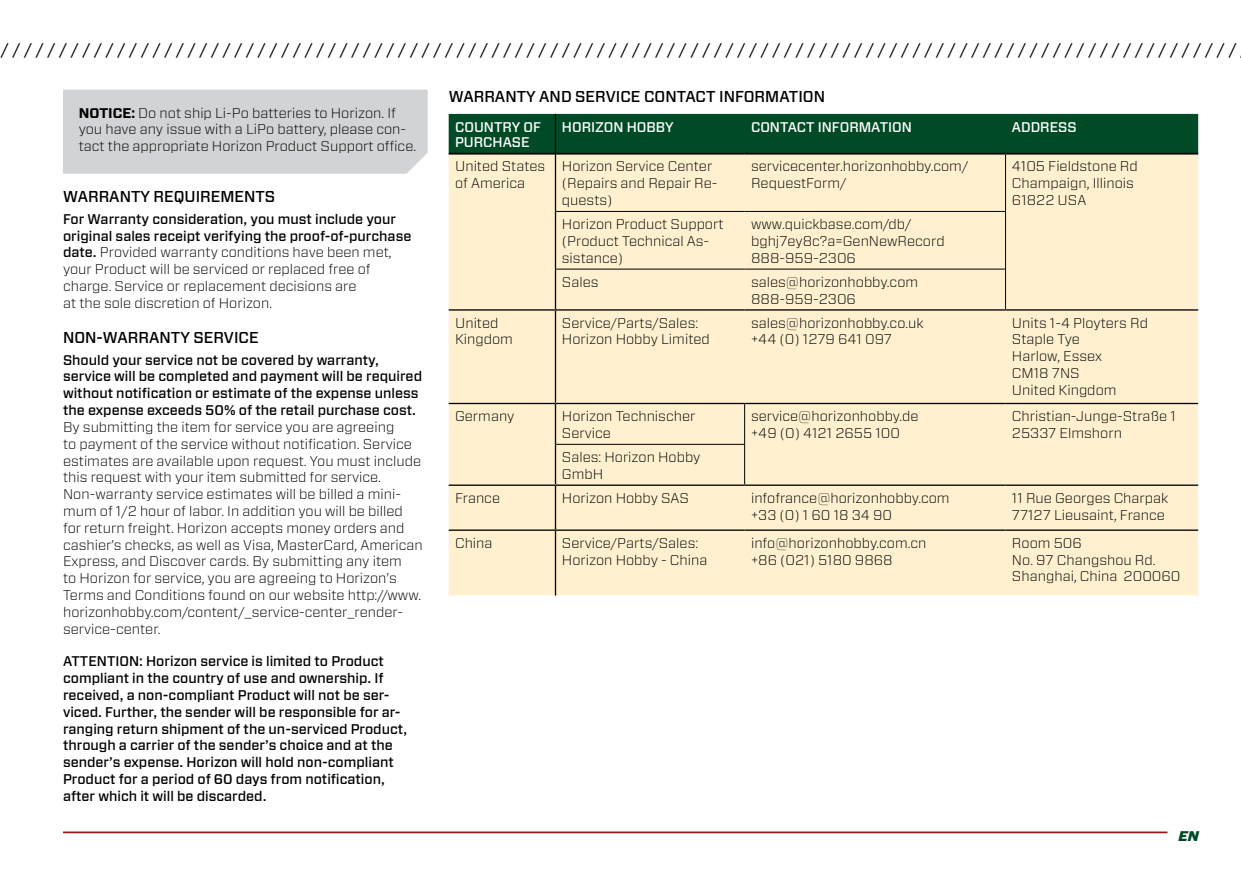
<style>
.page{position:relative;width:1241px;height:874px;background:#fff}
.page>*{position:absolute;margin:0;border:0;box-sizing:border-box;transform-origin:0 0}
.t1{font:16.62px "Forza";color:#000}
.t2{font:500 15.75px "Forza";color:#000}
.t3{font:300 14px/16.8px "Forza";color:#000}
.t4{font:500 14px/16.8px "Forza";color:#000}
.t5{font:500 14px/15.8px "Forza";color:#fff}
.t6{font:italic 900 14px "Forza";color:#004a26}
.s1{font-weight:700}
.s2{font-weight:500}
</style>
<div class="page">
<hr style="left:63px;top:831px;width:1104px;height:1px;background:#9c171a">
<div style="left:63px;top:90px;width:364px;height:84px;background:#d1d3d4"></div>
<div style="left:448px;top:114px;width:749px;height:39px;background:#004a26"></div>
<div style="left:448px;top:154px;width:749px;height:441px;background:#fff1d0"></div>
<hr style="left:448px;top:153px;width:106px;height:1px;background:#000">
<hr style="left:556px;top:153px;width:188px;height:1px;background:#000">
<hr style="left:744px;top:153px;width:261px;height:1px;background:#000">
<hr style="left:1005px;top:153px;width:192px;height:1px;background:#000">
<hr style="left:744px;top:211px;width:261px;height:1px;background:#000">
<hr style="left:556px;top:211px;width:188px;height:1px;background:#000">
<hr style="left:556px;top:269px;width:188px;height:1px;background:#000">
<hr style="left:744px;top:269px;width:261px;height:1px;background:#000">
<hr style="left:556px;top:444px;width:188px;height:1px;background:#000">
<hr style="left:1005px;top:154px;width:1px;height:57px;background:#000">
<hr style="left:1005px;top:211px;width:1px;height:58px;background:#000">
<hr style="left:1005px;top:269px;width:1px;height:40px;background:#000">
<hr style="left:744px;top:404px;width:1px;height:40px;background:#000">
<hr style="left:744px;top:444px;width:1px;height:40px;background:#000">
<hr style="left:448px;top:309px;width:107px;height:1px;background:#000">
<hr style="left:555px;top:309px;width:189px;height:1px;background:#000">
<hr style="left:744px;top:309px;width:261px;height:1px;background:#000">
<hr style="left:1005px;top:309px;width:192px;height:1px;background:#000">
<hr style="left:448px;top:402px;width:107px;height:2px;background:#000">
<hr style="left:555px;top:402px;width:189px;height:2px;background:#000">
<hr style="left:744px;top:402px;width:261px;height:2px;background:#000">
<hr style="left:1005px;top:402px;width:192px;height:2px;background:#000">
<hr style="left:448px;top:484px;width:107px;height:1px;background:#000">
<hr style="left:555px;top:484px;width:189px;height:1px;background:#000">
<hr style="left:744px;top:484px;width:261px;height:1px;background:#000">
<hr style="left:1005px;top:484px;width:192px;height:1px;background:#000">
<hr style="left:448px;top:529px;width:107px;height:1px;background:#000">
<hr style="left:555px;top:529px;width:189px;height:1px;background:#000">
<hr style="left:744px;top:529px;width:261px;height:1px;background:#000">
<hr style="left:1005px;top:529px;width:192px;height:1px;background:#000">
<hr style="left:554px;top:114px;width:2px;height:40px;background:#000">
<hr style="left:554px;top:154px;width:2px;height:57px;background:#000">
<hr style="left:554px;top:211px;width:2px;height:58px;background:#000">
<hr style="left:554px;top:269px;width:2px;height:40px;background:#000">
<hr style="left:554px;top:310px;width:2px;height:92px;background:#000">
<hr style="left:554px;top:404px;width:2px;height:40px;background:#000">
<hr style="left:554px;top:444px;width:2px;height:40px;background:#000">
<hr style="left:554px;top:485px;width:2px;height:44px;background:#000">
<hr style="left:554px;top:530px;width:2px;height:65px;background:#000">
<p class="t1" style="left:1px;top:38px;width:1237px">/ / / / / / / / / / / / / / / / / / / / / / / / / / / / / / / / / / / / / / / / / / / / / / / / / / / / / / / / / / / / / / / / / / / / / / / / / / / / / / / / / / / / / / / / / / / / / / / / / / / / / / / / / /</p>
<p class="t3" style="left:79px;top:104px;width:339px"><span class="s1">NOTICE:</span> Do not ship Li-Po batteries to Horizon. If you have any issue with a LiPo battery, please con&shy;tact the appropriate Horizon Product Support office.</p>
<p class="t2" style="left:63px;top:186px;width:212px">Warranty Requirem ents</p>
<p class="t3" style="left:63px;top:210px;width:350px"><span class="s2">For Warranty consideration, you must include your original sales receipt verifying the proof-of-purchase date.</span> Provided warranty conditions have been met, your Product will be serviced or replaced free of charge. Service or replacement decisions are<br>at the sole discretion of Horizon.</p>
<p class="t2" style="left:63px;top:326px;width:197px">N on-Warranty Service</p>
<p class="t4" style="left:63px;top:351px;width:360px">Should your service not be covered by warranty, service will be completed and payment will be required without notification or estimate of the expense unless the expense exceeds 50% of the retail purchase cost.</p>
<p class="t3" style="left:63px;top:418px;width:361px">By submitting the item for service you are agreeing<br>to payment of the service without notification. Service estimates are available upon request. You must include this request with your item submitted for service.<br>Non-warranty service estimates will be billed a mini&shy;mum of 1/2 hour of labor. In addition you will be billed for return freight. Horizon accepts money orders and cashier’s checks, as well as Visa, MasterCard, American Express, and Discover cards. By submitting any item<br>to Horizon for service, you are agreeing to Horizon’s Terms and Conditions found on our website http://www. horizonhobby.com/content/_service-center_render&shy;service-center.</p>
<p class="t4" style="left:63px;top:652px;width:10px">ATTENTION</p>
<p class="t4" style="left:63px;top:652px;width:345px;text-indent:76px">: Horizon service is limited to Product compliant in the country of use and ownership. If received, a non-compliant Product will not be ser&shy;viced. Further, the sender will be responsible for ar&shy;ranging return shipment of the un-serviced Product, through a carrier of the sender’s choice and at the sender’s expense. Horizon will hold non-compliant Product for a period of 60 days from notification, after which it will be discarded.</p>
<p class="t2" style="left:448px;top:86px;width:378px">warranty and service Contact I nformation</p>
<p class="t5" style="left:455px;top:119px;width:87px">Country of<br>Purchase</p>
<p class="t5" style="left:562px;top:119px;width:113px">Horizon Hobby</p>
<p class="t5" style="left:751px;top:119px;width:162px">Contact I nformation</p>
<p class="t5" style="left:1011px;top:119px;width:56px">Address</p>
<p class="t3" style="left:455px;top:158px;width:92px">United States of America</p>
<p class="t3" style="left:562px;top:158px;width:157px">Horizon Service Center (Repairs and Repair Re&shy;quests)</p>
<p class="t3" style="left:751px;top:158px;width:219px">servicecenter.horizonhobby.com/<br>RequestForm/</p>
<p class="t3" style="left:1011px;top:158px;width:127px">4105 Fieldstone Rd<br>Champaign, Illinois<br>61822 USA</p>
<p class="t3" style="left:562px;top:215px;width:163px">Horizon Product Support (Product Technical As&shy;sistance)</p>
<p class="t3" style="left:751px;top:215px;width:195px">www.quickbase.com/db/ bghj7ey8c?a=GenNewRecord<br>888-959-2306</p>
<p class="t3" style="left:562px;top:273px;width:38px">Sales</p>
<p class="t3" style="left:751px;top:273px;width:169px">sales@horizonhobby.com<br>888-959-2306</p>
<p class="t3" style="left:455px;top:314px;width:59px">United<br>Kingdom</p>
<p class="t3" style="left:562px;top:314px;width:149px">Service/Parts/Sales:<br>Horizon Hobby Limited</p>
<p class="t3" style="left:751px;top:314px;width:174px">sales@horizonhobby.co.uk +44 (0) 1279 641 097</p>
<p class="t3" style="left:1011px;top:314px;width:137px">Units 1-4 Ployters Rd<br>Staple Tye<br>Harlow, Essex<br>CM18 7NS<br>United Kingdom</p>
<p class="t3" style="left:455px;top:407px;width:61px">Germany</p>
<p class="t3" style="left:562px;top:407px;width:135px">Horizon Technischer<br>Service</p>
<p class="t3" style="left:751px;top:407px;width:169px">service@horizonhobby.de +49 (0) 4121 2655 100</p>
<p class="t3" style="left:1011px;top:407px;width:165px">Christian-Junge-Straße 1<br>25337 Elmshorn</p>
<p class="t3" style="left:562px;top:448px;width:140px">Sales: Horizon Hobby<br>GmbH</p>
<p class="t3" style="left:455px;top:489px;width:46px">France</p>
<p class="t3" style="left:562px;top:489px;width:129px">Horizon Hobby SAS</p>
<p class="t3" style="left:751px;top:489px;width:200px">infofrance@horizonhobby.com +33 (0) 1 60 18 34 90</p>
<p class="t3" style="left:1011px;top:489px;width:158px">11 Rue Georges Charpak<br>77127 Lieusaint, France</p>
<p class="t3" style="left:455px;top:534px;width:39px">China</p>
<p class="t3" style="left:562px;top:534px;width:147px">Service/Parts/Sales:<br>Horizon Hobby - China</p>
<p class="t3" style="left:751px;top:534px;width:177px">info@horizonhobby.com.cn +86 (021) 5180 9868</p>
<p class="t3" style="left:1011px;top:534px;width:170px">Room 506<br>No. 97 Changshou Rd.<br>Shanghai, China 200060</p>
<p class="t6" style="left:1178px;top:826px;width:22px">EN</p>
</div>
